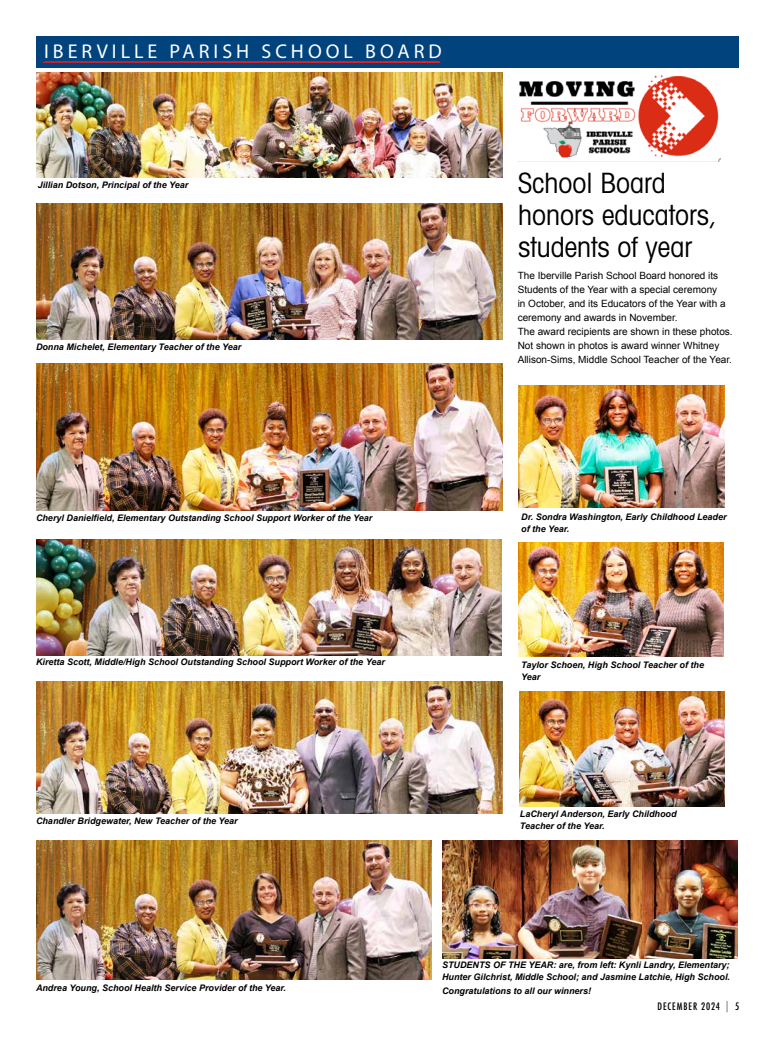
<style>
.page{position:relative;width:774px;height:1044px;background:#fff}
.page>*{position:absolute;margin:0;border:0;box-sizing:border-box;transform-origin:0 0}
.t1{font:condensed 28px/32px "Avant Garde";color:#000}
.t2{font:20px "Myriad Pro";letter-spacing:.2em;color:#fff}
.t3{font:10px/14px "Arial";color:#000}
.t4{font:500 condensed 10px "Futura";letter-spacing:.09em;color:#000}
.t5{font:italic 700 9px/12px "Arial";color:#000}
.s1{font-size:12px;color:#939598}
</style>
<div class="page">
<div style="left:36px;top:36px;width:703px;height:32px;background:#00437d"></div>
<svg style="left:42px;top:61px;width:398px;height:2px"></svg>
<img style="left:36px;top:364px;width:467px;height:146px">
<img style="left:36px;top:204px;width:467px;height:135px">
<img style="left:36px;top:539px;width:466px;height:117px">
<img style="left:36px;top:681px;width:467px;height:133px">
<img style="left:36px;top:73px;width:467px;height:105px">
<img style="left:36px;top:840px;width:395px;height:140px">
<img style="left:642px;top:840px;width:95px;height:119px">
<img style="left:442px;top:840px;width:200px;height:119px">
<img style="left:518px;top:75px;width:203px;height:87px">
<img style="left:518px;top:543px;width:206px;height:114px">
<img style="left:520px;top:692px;width:204px;height:114px">
<img style="left:518px;top:385px;width:206px;height:123px">
<h2 class="t2" style="left:44px;top:41px;width:399px">IBERVILLE PARISH SCHOOL BOARD</h2>
<p class="t5" style="left:38px;top:179px;width:152px">Jillian Dotson, Principal of the Year</p>
<p class="t5" style="left:36px;top:341px;width:207px">Donna Michelet, Elementary Teacher of the Year</p>
<p class="t5" style="left:36px;top:512px;width:338px">Cheryl Danielfield, Elementary Outstanding School Support Worker of the Year</p>
<p class="t5" style="left:36px;top:656px;width:350px">Kiretta Scott, Middle/High School Outstanding School Support Worker of the Year</p>
<p class="t5" style="left:36px;top:815px;width:203px">Chandler Bridgewater, New Teacher of the Year</p>
<h1 class="t1" style="left:518px;top:166px;width:201px">School Board honors educators, students of year</h1>
<p class="t3" style="left:518px;top:268px;width:217px">The Iberville Parish School Board honored its Students of the Year with a special ceremony<br>in October, and its Educators of the Year with a ceremony and awards in November.<br>The award recipients are shown in these photos.<br>Not shown in photos is award winner Whitney Allison-Sims, Middle School Teacher of the Year.</p>
<p class="t5" style="left:521px;top:510px;width:207px">Dr. Sondra Washington, Early Childhood Leader of the Year.</p>
<p class="t5" style="left:521px;top:659px;width:184px">Taylor Schoen, High School Teacher of the<br>Year</p>
<p class="t5" style="left:520px;top:807px;width:158px">LaCheryl Anderson, Early Childhood<br>Teacher of the Year.</p>
<p class="t5" style="left:36px;top:982px;width:252px">Andrea Young, School Health Service Provider of the Year.</p>
<p class="t5" style="left:442px;top:959px;width:290px">STUDENTS OF THE YEAR: are, from left: Kynli Landry, Elementary;<br>Hunter Gilchrist, Middle School; and Jasmine Latchie, High School.</p>
<p class="t5" style="left:442px;top:985px;width:151px">Congratulations to all our winners!</p>
<p class="t4" style="left:658px;top:1000px;width:83px">DECEMBER 2024 <span class="s1">|</span> 5</p>
</div>
